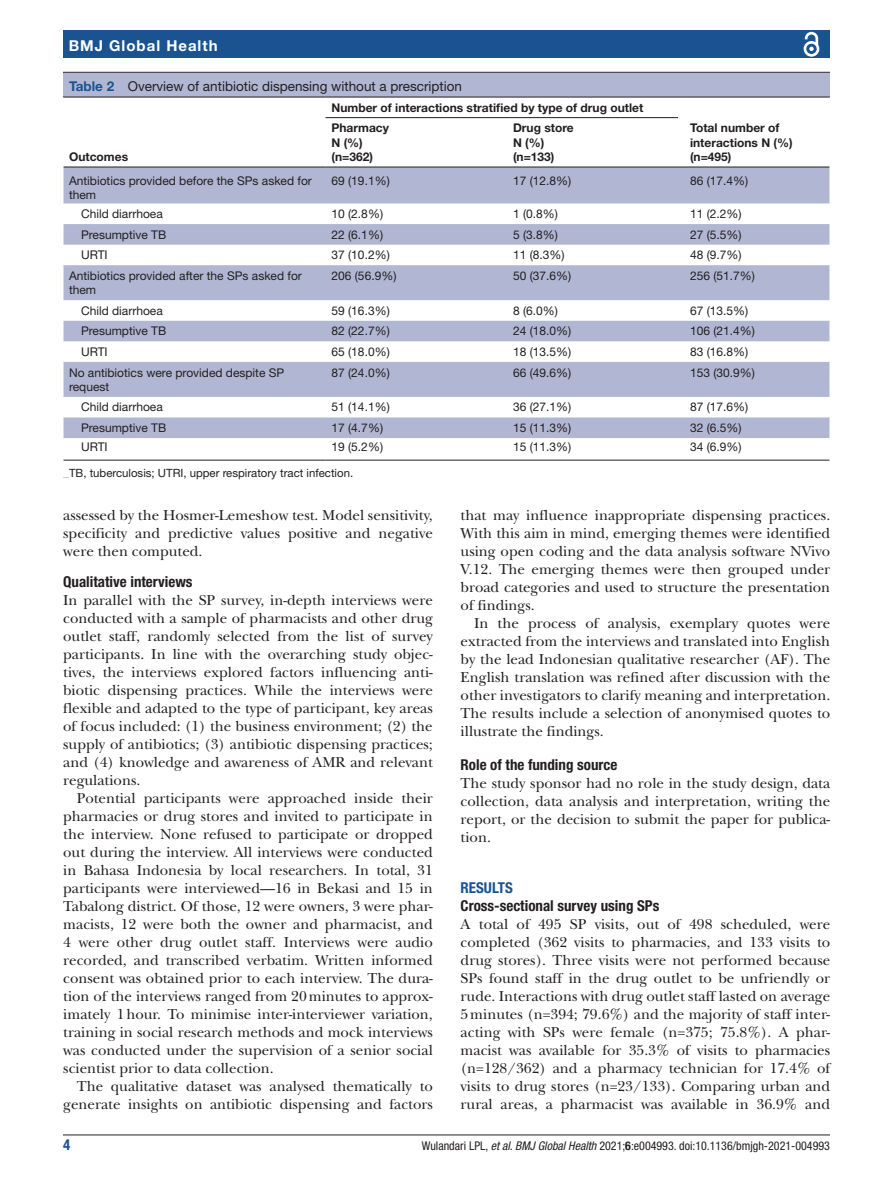
<style>
.page{position:relative;width:893px;height:1191px;background:#fff}
.page>*{position:absolute;margin:0;border:0;box-sizing:border-box;transform-origin:0 0}
.t1{font:15px/18px "New Baskerville";color:#231f20;text-align:justify}
.t2{font:700 condensed 15px "Helvetica Neue LT Std";color:#231f20}
.t3{font:700 15px "Helvetica Neue LT Std";letter-spacing:.065em;color:#fff}
.t4{font:700 condensed 15px "Helvetica Neue LT Std";color:#1b5391}
.t5{font:13.5px "Helvetica Neue LT Std";color:#231f20}
.t6{font:12px/14.4px "Helvetica Neue LT Std";color:#231f20}
.t7{font:700 12px/14.4px "Helvetica Neue LT Std";color:#231f20}
.t8{font:condensed 12px "Helvetica Neue LT Std";color:#231f20}
.t9{font:11.4px "Helvetica Neue LT Std";color:#231f20}
.s1{font-weight:700;color:#1b5391}
.s2{font-style:italic}
.s3{font-weight:700}
</style>
<div class="page">
<hr style="left:63px;top:1134px;width:767px;height:1px;background:#231f20">
<div style="left:63px;top:31px;width:767px;height:27px;background:#1b5391"></div>
<svg style="left:803px;top:31px;width:17px;height:26px"></svg>
<div style="left:63px;top:73px;width:767px;height:404px;background:#b1b7d3"></div>
<hr style="left:63px;top:72px;width:767px;height:1px;background:#231f20">
<svg style="left:64px;top:97px;width:766px;height:380px;fill:#fff"></svg>
<hr style="left:63px;top:167px;width:263px;height:1px;background:#231f20">
<hr style="left:684px;top:167px;width:146px;height:1px;background:#231f20">
<hr style="left:63px;top:97px;width:262px;height:1px;background:#231f20">
<hr style="left:326px;top:97px;width:181px;height:1px;background:#231f20">
<hr style="left:507px;top:97px;width:177px;height:1px;background:#231f20">
<hr style="left:684px;top:97px;width:146px;height:1px;background:#231f20">
<hr style="left:326px;top:117px;width:181px;height:1px;background:#231f20">
<hr style="left:326px;top:167px;width:181px;height:1px;background:#231f20">
<hr style="left:507px;top:117px;width:177px;height:1px;background:#231f20">
<hr style="left:507px;top:167px;width:177px;height:1px;background:#231f20">
<hr style="left:63px;top:460px;width:263px;height:1px;background:#231f20">
<hr style="left:326px;top:460px;width:181px;height:1px;background:#231f20">
<hr style="left:507px;top:460px;width:177px;height:1px;background:#231f20">
<hr style="left:684px;top:460px;width:146px;height:1px;background:#231f20">
<svg style="left:63px;top:97px;width:1px;height:21px"></svg>
<hr style="left:63px;top:118px;width:1px;height:49px;background:#fff">
<hr style="left:63px;top:167px;width:1px;height:36px;background:#fff">
<svg style="left:63px;top:203px;width:1px;height:62px"></svg>
<hr style="left:63px;top:265px;width:1px;height:35px;background:#fff">
<svg style="left:63px;top:300px;width:1px;height:62px"></svg>
<hr style="left:63px;top:362px;width:1px;height:35px;background:#fff">
<svg style="left:63px;top:397px;width:1px;height:80px"></svg>
<hr style="left:69px;top:476px;width:761px;height:2px;background:#fff">
<svg style="left:678px;top:115px;width:6px;height:5px"></svg>
<p class="t3" style="left:69px;top:36px;width:150px">BMJ Global Health</p>
<p class="t5" style="left:69px;top:78px;width:395px"><span class="s1">Table 2</span> Overview of antibiotic dispensing without a prescription</p>
<p class="t7" style="left:69px;top:149px;width:61px">Outcomes</p>
<p class="t7" style="left:332px;top:100px;width:313px">Number of interactions stratified by type of drug outlet</p>
<p class="t7" style="left:332px;top:120px;width:59px">Pharmacy<br>N (%) (n=362)</p>
<p class="t7" style="left:513px;top:120px;width:62px">Drug store<br>N (%) (n=133)</p>
<p class="t7" style="left:690px;top:120px;width:104px">Total number of interactions N (%) (n=495)</p>
<p class="t6" style="left:69px;top:173px;width:244px">Antibiotics provided before the SPs asked for them</p>
<p class="t6" style="left:332px;top:173px;width:60px">69 (19.1%)</p>
<p class="t6" style="left:513px;top:173px;width:60px">17 (12.8%)</p>
<p class="t6" style="left:690px;top:173px;width:60px">86 (17.4%)</p>
<p class="t6" style="left:81px;top:206px;width:83px">Child diarrhoea</p>
<p class="t6" style="left:332px;top:206px;width:53px">10 (2.8%)</p>
<p class="t6" style="left:513px;top:206px;width:46px">1 (0.8%)</p>
<p class="t6" style="left:690px;top:206px;width:53px">11 (2.2%)</p>
<p class="t6" style="left:81px;top:227px;width:87px">Presumptive TB</p>
<p class="t6" style="left:332px;top:227px;width:53px">22 (6.1%)</p>
<p class="t6" style="left:513px;top:227px;width:46px">5 (3.8%)</p>
<p class="t6" style="left:690px;top:227px;width:53px">27 (5.5%)</p>
<p class="t6" style="left:81px;top:247px;width:28px">URTI</p>
<p class="t6" style="left:332px;top:247px;width:60px">37 (10.2%)</p>
<p class="t6" style="left:513px;top:247px;width:53px">11 (8.3%)</p>
<p class="t6" style="left:690px;top:247px;width:53px">48 (9.7%)</p>
<p class="t6" style="left:69px;top:268px;width:234px">Antibiotics provided after the SPs asked for them</p>
<p class="t6" style="left:332px;top:268px;width:66px">206 (56.9%)</p>
<p class="t6" style="left:513px;top:268px;width:60px">50 (37.6%)</p>
<p class="t6" style="left:690px;top:268px;width:66px">256 (51.7%)</p>
<p class="t6" style="left:81px;top:303px;width:83px">Child diarrhoea</p>
<p class="t6" style="left:332px;top:303px;width:60px">59 (16.3%)</p>
<p class="t6" style="left:513px;top:303px;width:46px">8 (6.0%)</p>
<p class="t6" style="left:690px;top:303px;width:60px">67 (13.5%)</p>
<p class="t6" style="left:81px;top:324px;width:87px">Presumptive TB</p>
<p class="t6" style="left:332px;top:324px;width:60px">82 (22.7%)</p>
<p class="t6" style="left:513px;top:324px;width:60px">24 (18.0%)</p>
<p class="t6" style="left:690px;top:324px;width:66px">106 (21.4%)</p>
<p class="t6" style="left:81px;top:344px;width:28px">URTI</p>
<p class="t6" style="left:332px;top:344px;width:60px">65 (18.0%)</p>
<p class="t6" style="left:513px;top:344px;width:60px">18 (13.5%)</p>
<p class="t6" style="left:690px;top:344px;width:60px">83 (16.8%)</p>
<p class="t6" style="left:69px;top:365px;width:217px">No antibiotics were provided despite SP request</p>
<p class="t6" style="left:332px;top:365px;width:60px">87 (24.0%)</p>
<p class="t6" style="left:513px;top:365px;width:60px">66 (49.6%)</p>
<p class="t6" style="left:690px;top:365px;width:66px">153 (30.9%)</p>
<p class="t6" style="left:81px;top:400px;width:83px">Child diarrhoea</p>
<p class="t6" style="left:332px;top:400px;width:60px">51 (14.1%)</p>
<p class="t6" style="left:513px;top:400px;width:60px">36 (27.1%)</p>
<p class="t6" style="left:690px;top:400px;width:60px">87 (17.6%)</p>
<p class="t6" style="left:81px;top:420px;width:87px">Presumptive TB</p>
<p class="t6" style="left:332px;top:420px;width:53px">17 (4.7%)</p>
<p class="t6" style="left:513px;top:420px;width:60px">15 (11.3%)</p>
<p class="t6" style="left:690px;top:420px;width:53px">32 (6.5%)</p>
<p class="t6" style="left:81px;top:439px;width:28px">URTI</p>
<p class="t6" style="left:332px;top:439px;width:53px">19 (5.2%)</p>
<p class="t6" style="left:513px;top:439px;width:60px">15 (11.3%)</p>
<p class="t6" style="left:690px;top:439px;width:53px">34 (6.9%)</p>
<p class="t9" style="left:69px;top:466px;width:286px">TB, tuberculosis; UTRI, upper respiratory tract infection.</p>
<p class="t1" style="left:63px;top:506px;width:371px">assessed by the Hosmer-Lemeshow test. Model sensitivity, specificity and predictive values positive and negative were then computed.</p>
<p class="t2" style="left:63px;top:573px;width:131px">Qualitative interviews</p>
<p class="t1" style="left:63px;top:591px;width:371px">In parallel with the SP survey, in-depth interviews were conducted with a sample of pharmacists and other drug outlet staff, randomly selected from the list of survey participants. In line with the overarching study objec&shy;tives, the interviews explored factors influencing anti&shy;biotic dispensing practices. While the interviews were flexible and adapted to the type of participant, key areas of focus included: (1) the business environment; (2) the supply of antibiotics; (3) antibiotic dispensing practices; and (4) knowledge and awareness of AMR and relevant regulations.</p>
<p class="t1" style="left:63px;top:789px;width:371px;text-indent:14px">Potential participants were approached inside their pharmacies or drug stores and invited to participate in the interview. None refused to participate or dropped out during the interview. All interviews were conducted in Bahasa Indonesia by local researchers. In total, 31 participants were interviewed—16 in Bekasi and 15 in Tabalong district. Of those, 12 were owners, 3 were phar&shy;macists, 12 were both the owner and pharmacist, and 4 were other drug outlet staff. Interviews were audio recorded, and transcribed verbatim. Written informed consent was obtained prior to each interview. The dura&shy;tion of the interviews ranged from 20minutes to approx&shy;imately 1hour. To minimise inter-interviewer variation, training in social research methods and mock interviews was conducted under the supervision of a senior social scientist prior to data collection.</p>
<p class="t1" style="left:63px;top:1077px;width:371px;text-align:right">The qualitative dataset was analysed thematically to generate insights on antibiotic dispensing and factors</p>
<p class="t1" style="left:461px;top:506px;width:371px">that may influence inappropriate dispensing practices.<br>With this aim in mind, emerging themes were identified using open coding and the data analysis software NVivo V.12. The emerging themes were then grouped under broad categories and used to structure the presentation of findings.</p>
<p class="t1" style="left:461px;top:614px;width:371px;text-indent:14px">In the process of analysis, exemplary quotes were extracted from the interviews and translated into English by the lead Indonesian qualitative researcher (AF). The English translation was refined after discussion with the other investigators to clarify meaning and interpretation.<br>The results include a selection of anonymised quotes to illustrate the findings.</p>
<p class="t2" style="left:461px;top:756px;width:158px">Role of the funding source</p>
<p class="t1" style="left:461px;top:774px;width:371px">The study sponsor had no role in the study design, data collection, data analysis and interpretation, writing the report, or the decision to submit the paper for publica&shy;tion.</p>
<p class="t4" style="left:461px;top:879px;width:54px">RESULTS</p>
<p class="t2" style="left:461px;top:897px;width:200px">Cross-sectional survey using SPs</p>
<p class="t1" style="left:461px;top:915px;width:371px">A total of 495 SP visits, out of 498 scheduled, were completed (362 visits to pharmacies, and 133 visits to drug stores). Three visits were not performed because SPs found staff in the drug outlet to be unfriendly or rude. Interactions with drug outlet staff lasted on average 5minutes (n=394; 79.6%) and the majority of staff inter&shy;acting with SPs were female (n=375; 75.8%). A phar&shy;macist was available for 35.3% of visits to pharmacies (n=128/362) and a pharmacy technician for 17.4% of visits to drug stores (n=23/133). Comparing urban and rural areas, a pharmacist was available in 36.9% and</p>
<p class="t4" style="left:63px;top:1135px;width:9px">4</p>
<p class="t8" style="left:422px;top:1138px;width:410px">Wulandari LPL, <span class="s2">et al</span>. <span class="s2">BMJ Global Health</span> 2021;<span class="s3">6</span>:e004993. doi:10.1136/bmjgh-2021-004993</p>
</div>
